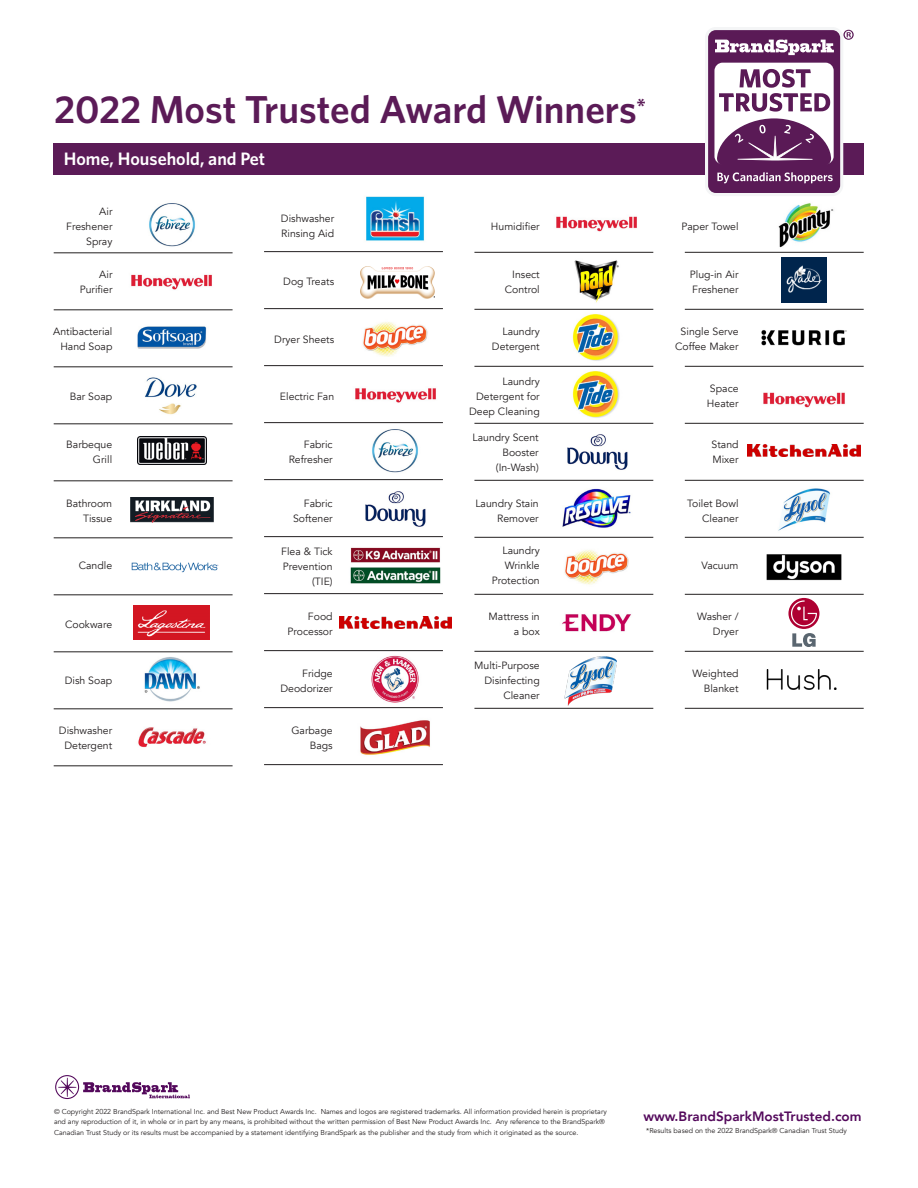
<style>
.page{position:relative;width:918px;height:1188px;background:#fff}
.page>*{position:absolute;margin:0;border:0;box-sizing:border-box;transform-origin:0 0}
.t1{font:600 39px "Whitney";color:#5b1b57}
.t2{font:600 18px "Whitney";color:#fff}
.t3{font:800 13.5px "Avenir";color:#53085b}
.t4{font:10.5px/15px "Avenir";color:#231f20;text-align:right}
.t5{font:7.2px/10.5px "Avenir";color:#231f20}
</style>
<div class="page">
<svg style="left:55px;top:1075px;width:135px;height:24px"></svg>
<div style="left:54px;top:143px;width:810px;height:32px;background:#5b1b57"></div>
<img style="left:124px;top:253px;width:96px;height:58px">
<img style="left:347px;top:366px;width:96px;height:37px">
<img style="left:763px;top:392px;width:82px;height:16px">
<img style="left:556px;top:216px;width:81px;height:16px">
<img style="left:360px;top:720px;width:70px;height:35px">
<img style="left:349px;top:651px;width:92px;height:58px">
<img style="left:554px;top:614px;width:85px;height:37px">
<img style="left:126px;top:652px;width:91px;height:50px">
<img style="left:126px;top:709px;width:91px;height:58px">
<img style="left:149px;top:203px;width:46px;height:44px">
<img style="left:352px;top:423px;width:87px;height:50px">
<img style="left:134px;top:605px;width:76px;height:35px">
<img style="left:125px;top:306px;width:94px;height:62px">
<img style="left:363px;top:322px;width:65px;height:35px">
<img style="left:564px;top:550px;width:65px;height:35px">
<img style="left:564px;top:656px;width:52px;height:49px">
<img style="left:778px;top:488px;width:52px;height:43px">
<img style="left:778px;top:203px;width:56px;height:45px">
<img style="left:137px;top:436px;width:69px;height:29px">
<img style="left:131px;top:497px;width:82px;height:25px">
<img style="left:131px;top:562px;width:88px;height:11px">
<svg style="left:792px;top:633px;width:24px;height:14px"></svg>
<svg style="left:788px;top:598px;width:31px;height:31px"></svg>
<svg style="left:791px;top:600px;width:26px;height:26px"></svg>
<img style="left:574px;top:260px;width:45px;height:43px">
<img style="left:366px;top:196px;width:58px;height:45px">
<img style="left:572px;top:314px;width:48px;height:47px">
<img style="left:572px;top:371px;width:48px;height:47px">
<img style="left:361px;top:267px;width:73px;height:31px">
<img style="left:339px;top:617px;width:112px;height:11px">
<img style="left:748px;top:445px;width:112px;height:12px">
<img style="left:761px;top:330px;width:86px;height:16px">
<img style="left:349px;top:480px;width:93px;height:58px">
<img style="left:550px;top:422px;width:93px;height:58px">
<img style="left:350px;top:567px;width:91px;height:17px">
<img style="left:350px;top:547px;width:90px;height:16px">
<img style="left:561px;top:476px;width:72px;height:61px">
<img style="left:781px;top:257px;width:46px;height:46px">
<img style="left:766px;top:554px;width:76px;height:27px">
<img style="left:766px;top:669px;width:71px;height:20px">
<img style="left:128px;top:365px;width:88px;height:50px">
<svg style="left:705px;top:27px;width:149px;height:169px"></svg>
<hr style="left:54px;top:252px;width:179px;height:1px;background:#231f20">
<hr style="left:54px;top:309px;width:179px;height:1px;background:#231f20">
<hr style="left:54px;top:366px;width:179px;height:1px;background:#231f20">
<hr style="left:54px;top:423px;width:179px;height:1px;background:#231f20">
<hr style="left:54px;top:480px;width:179px;height:1px;background:#231f20">
<hr style="left:54px;top:537px;width:179px;height:1px;background:#231f20">
<hr style="left:54px;top:594px;width:179px;height:1px;background:#231f20">
<hr style="left:54px;top:651px;width:179px;height:1px;background:#231f20">
<hr style="left:54px;top:708px;width:179px;height:1px;background:#231f20">
<hr style="left:54px;top:765px;width:179px;height:1px;background:#231f20">
<hr style="left:474px;top:252px;width:179px;height:1px;background:#231f20">
<hr style="left:474px;top:309px;width:179px;height:1px;background:#231f20">
<hr style="left:474px;top:366px;width:179px;height:1px;background:#231f20">
<hr style="left:474px;top:423px;width:179px;height:1px;background:#231f20">
<hr style="left:474px;top:480px;width:179px;height:1px;background:#231f20">
<hr style="left:474px;top:537px;width:179px;height:1px;background:#231f20">
<hr style="left:474px;top:594px;width:179px;height:1px;background:#231f20">
<hr style="left:474px;top:651px;width:179px;height:1px;background:#231f20">
<hr style="left:474px;top:708px;width:179px;height:1px;background:#231f20">
<hr style="left:264px;top:251px;width:179px;height:1px;background:#231f20">
<hr style="left:264px;top:308px;width:179px;height:1px;background:#231f20">
<hr style="left:264px;top:365px;width:179px;height:1px;background:#231f20">
<hr style="left:264px;top:422px;width:179px;height:1px;background:#231f20">
<hr style="left:264px;top:479px;width:179px;height:1px;background:#231f20">
<hr style="left:264px;top:536px;width:179px;height:1px;background:#231f20">
<hr style="left:264px;top:593px;width:179px;height:1px;background:#231f20">
<hr style="left:264px;top:650px;width:179px;height:1px;background:#231f20">
<hr style="left:264px;top:707px;width:179px;height:1px;background:#231f20">
<hr style="left:264px;top:764px;width:179px;height:1px;background:#231f20">
<hr style="left:685px;top:252px;width:179px;height:1px;background:#231f20">
<hr style="left:685px;top:309px;width:179px;height:1px;background:#231f20">
<hr style="left:685px;top:366px;width:179px;height:1px;background:#231f20">
<hr style="left:685px;top:423px;width:179px;height:1px;background:#231f20">
<hr style="left:685px;top:480px;width:179px;height:1px;background:#231f20">
<hr style="left:685px;top:537px;width:179px;height:1px;background:#231f20">
<hr style="left:685px;top:594px;width:179px;height:1px;background:#231f20">
<hr style="left:685px;top:651px;width:179px;height:1px;background:#231f20">
<hr style="left:685px;top:708px;width:179px;height:1px;background:#231f20">
<p class="t1" style="left:54px;top:83px;width:593px">2022 Most Trusted Award Winners<sup>*</sup></p>
<p class="t2" style="left:64px;top:147px;width:203px">Home, Household, and Pet</p>
<p class="t4" style="left:99px;top:204px;width:15px">Air</p>
<p class="t4" style="left:66px;top:219px;width:48px">Freshener</p>
<p class="t4" style="left:86px;top:234px;width:28px">Spray</p>
<p class="t4" style="left:99px;top:267px;width:15px">Air</p>
<p class="t4" style="left:80px;top:282px;width:34px">Purifier</p>
<p class="t4" style="left:53px;top:324px;width:61px">Antibacterial</p>
<p class="t4" style="left:60px;top:339px;width:54px">Hand Soap</p>
<p class="t4" style="left:70px;top:389px;width:44px">Bar Soap</p>
<p class="t4" style="left:66px;top:438px;width:47px">Barbeque</p>
<p class="t4" style="left:93px;top:453px;width:21px">Grill</p>
<p class="t4" style="left:66px;top:496px;width:48px">Bathroom</p>
<p class="t4" style="left:83px;top:511px;width:31px">Tissue</p>
<p class="t4" style="left:79px;top:558px;width:35px">Candle</p>
<p class="t4" style="left:65px;top:617px;width:49px">Cookware</p>
<p class="t4" style="left:65px;top:673px;width:49px">Dish Soap</p>
<p class="t4" style="left:59px;top:723px;width:55px">Dishwasher</p>
<p class="t4" style="left:64px;top:738px;width:49px">Detergent</p>
<p class="t4" style="left:281px;top:211px;width:55px">Dishwasher</p>
<p class="t4" style="left:281px;top:226px;width:54px">Rinsing Aid</p>
<p class="t4" style="left:283px;top:274px;width:52px">Dog Treats</p>
<p class="t4" style="left:274px;top:332px;width:61px">Dryer Sheets</p>
<p class="t4" style="left:280px;top:389px;width:56px">Electric Fan</p>
<p class="t4" style="left:304px;top:438px;width:30px">Fabric</p>
<p class="t4" style="left:289px;top:453px;width:45px">Refresher</p>
<p class="t4" style="left:304px;top:496px;width:30px">Fabric</p>
<p class="t4" style="left:293px;top:511px;width:41px">Softener</p>
<p class="t4" style="left:281px;top:544px;width:53px">Flea &amp; Tick</p>
<p class="t4" style="left:283px;top:559px;width:51px">Prevention</p>
<p class="t4" style="left:312px;top:574px;width:22px">(TIE)</p>
<p class="t4" style="left:308px;top:609px;width:26px">Food</p>
<p class="t4" style="left:288px;top:624px;width:47px">Processor</p>
<p class="t4" style="left:302px;top:666px;width:32px">Fridge</p>
<p class="t4" style="left:280px;top:681px;width:54px">Deodorizer</p>
<p class="t4" style="left:291px;top:723px;width:43px">Garbage</p>
<p class="t4" style="left:310px;top:738px;width:24px">Bags</p>
<p class="t4" style="left:491px;top:219px;width:50px">Humidifier</p>
<p class="t4" style="left:512px;top:267px;width:29px">Insect</p>
<p class="t4" style="left:505px;top:282px;width:36px">Control</p>
<p class="t4" style="left:502px;top:324px;width:39px">Laundry</p>
<p class="t4" style="left:492px;top:339px;width:49px">Detergent</p>
<p class="t4" style="left:502px;top:374px;width:39px">Laundry</p>
<p class="t4" style="left:469px;top:389px;width:72px">Detergent for<br>Deep Cleaning</p>
<p class="t4" style="left:472px;top:430px;width:68px">Laundry Scent<br>Booster (In-Wash)</p>
<p class="t4" style="left:475px;top:496px;width:65px">Laundry Stain<br>Remover</p>
<p class="t4" style="left:502px;top:543px;width:39px">Laundry</p>
<p class="t4" style="left:505px;top:558px;width:36px">Wrinkle</p>
<p class="t4" style="left:492px;top:573px;width:50px">Protection</p>
<p class="t4" style="left:489px;top:609px;width:53px">Mattress in</p>
<p class="t4" style="left:514px;top:624px;width:28px">a box</p>
<p class="t4" style="left:474px;top:658px;width:67px">Multi-Purpose<br>Disinfecting<br>Cleaner</p>
<p class="t4" style="left:682px;top:219px;width:59px">Paper Towel</p>
<p class="t4" style="left:690px;top:267px;width:50px;text-align:left">Plug-in Air<br>Freshener</p>
<p class="t4" style="left:675px;top:324px;width:65px;text-align:center">Single Serve<br>Coffee Maker</p>
<p class="t4" style="left:707px;top:382px;width:33px;text-align:left">Space<br>Heater</p>
<p class="t4" style="left:712px;top:438px;width:29px;text-align:left">Stand<br>Mixer</p>
<p class="t4" style="left:687px;top:496px;width:53px">Toilet Bowl<br>Cleaner</p>
<p class="t4" style="left:702px;top:558px;width:38px">Vacuum</p>
<p class="t4" style="left:697px;top:609px;width:43px">Washer /<br>Dryer</p>
<p class="t4" style="left:693px;top:666px;width:48px">Weighted</p>
<p class="t4" style="left:704px;top:681px;width:36px">Blanket</p>
<p class="t5" style="left:54px;top:1106px;width:554px">© Copyright 2022 BrandSpark International Inc. and Best New Product Awards Inc. Names and logos are registered trademarks. All information provided herein is proprietary and any reproduction of it, in whole or in part by any means, is prohibited without the written permission of Best New Product Awards Inc. Any reference to the BrandSpark®<br>Canadian Trust Study or its results must be accompanied by a statement identifying BrandSpark as the publisher and the study from which it originated as the source.</p>
<p class="t3" style="left:643px;top:1105px;width:220px">www.BrandSparkMostTrusted.com</p>
<p class="t5" style="left:646px;top:1125px;width:202px">*Results based on the 2022 BrandSpark® Canadian Trust Study</p>
</div>
